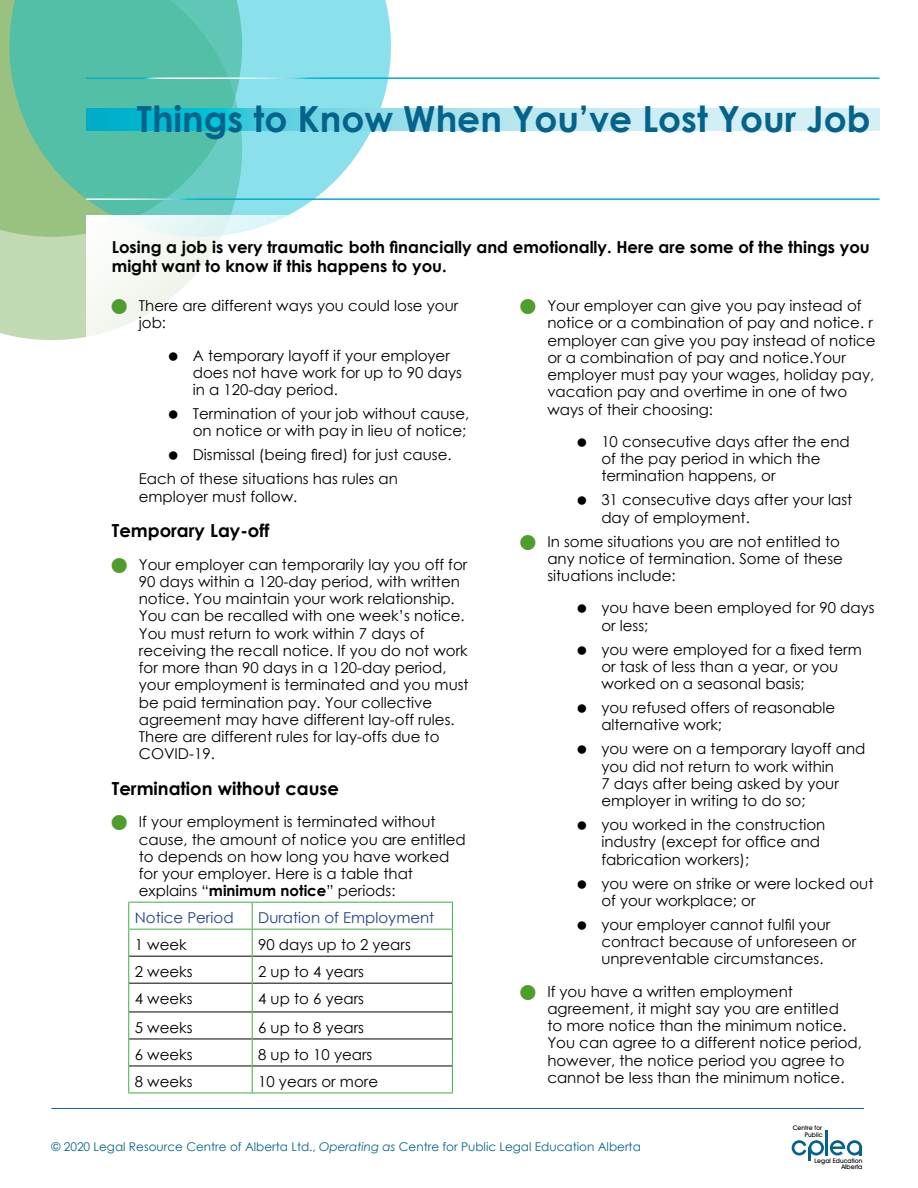
<style>
.page{position:relative;width:918px;height:1188px;background:#fff}
.page>*{position:absolute;margin:0;border:0;box-sizing:border-box;transform-origin:0 0}
.t1{font:700 36px "Century Gothic";color:#05638b}
.t2{font:700 18px "Century Gothic";color:#000}
.t3{font:700 16.5px/19px "Century Gothic";color:#000}
.t4{font:15px/17.2px "Century Gothic";color:#000}
.t5{font:15px "Century Gothic";color:#24408e}
.t6{font:12px "Century Gothic";color:#05638b}
.t7{font:700 6.45px/6.6px "Decker";color:#040503;text-align:right}
.s1{color:#4e9d2d}
.s2{font-weight:700}
.s3{font-style:italic}
</style>
<div class="page">
<svg style="left:0;top:0;width:86px;height:340px;background:#bbd5aa"></svg>
<svg style="left:9px;top:0;width:382px;height:237px;background:#76cebf"></svg>
<svg style="left:86px;top:108px;width:794px;height:22px;background:#8cdce8"></svg>
<div style="left:86px;top:215px;width:378px;height:220px;background:#fff"></div>
<hr style="left:86px;top:198px;width:794px;height:2px;background:#fff">
<hr style="left:86px;top:77px;width:794px;height:2px;background:#fff">
<hr style="left:826px;top:1130px;width:2px;height:26px;background:#05638b">
<svg style="left:830px;top:1140px;width:32px;height:16px"></svg>
<svg style="left:792px;top:1140px;width:32px;height:21px"></svg>
<hr style="left:51px;top:1108px;width:813px;height:1px;background:#05638b">
<hr style="left:128px;top:902px;width:124px;height:1px;background:#40ad48">
<hr style="left:252px;top:902px;width:201px;height:1px;background:#40ad48">
<hr style="left:128px;top:929px;width:124px;height:1px;background:#40ad48">
<hr style="left:252px;top:929px;width:201px;height:1px;background:#40ad48">
<hr style="left:129px;top:956px;width:123px;height:1px;background:#000">
<hr style="left:253px;top:956px;width:199px;height:1px;background:#000">
<hr style="left:129px;top:983px;width:123px;height:1px;background:#000">
<hr style="left:253px;top:983px;width:199px;height:1px;background:#000">
<hr style="left:129px;top:1012px;width:123px;height:1px;background:#000">
<hr style="left:253px;top:1012px;width:199px;height:1px;background:#000">
<hr style="left:129px;top:1039px;width:123px;height:1px;background:#000">
<hr style="left:253px;top:1039px;width:199px;height:1px;background:#000">
<hr style="left:129px;top:1066px;width:123px;height:1px;background:#000">
<hr style="left:253px;top:1066px;width:199px;height:1px;background:#000">
<hr style="left:128px;top:1093px;width:124px;height:1px;background:#40ad48">
<hr style="left:252px;top:1093px;width:201px;height:1px;background:#40ad48">
<svg style="left:128px;top:903px;width:1px;height:190px"></svg>
<svg style="left:252px;top:903px;width:1px;height:190px"></svg>
<svg style="left:452px;top:903px;width:1px;height:190px"></svg>
<p class="t1" style="left:137px;top:91px;width:735px">Things to Know When You’ve Lost Your Job</p>
<p class="t3" style="left:112px;top:237px;width:760px">Losing a job is very traumatic both financially and emotionally. Here are some of the things you might want to know if this happens to you.</p>
<p class="t4" style="left:139px;top:297px;width:321px;text-indent:-27px"><span class="s1">■</span> There are different ways you could lose your job:</p>
<p class="t4" style="left:193px;top:346px;width:271px">A temporary layoff if your employer does not have work for up to 90 days in a 120-day period.</p>
<p class="t4" style="left:193px;top:405px;width:278px">Termination of your job without cause, on notice or with pay in lieu of notice;</p>
<p class="t4" style="left:193px;top:446px;width:260px">Dismissal (being fired) for just cause.</p>
<p class="t4" style="left:139px;top:470px;width:261px">Each of these situations has rules an employer must follow.</p>
<p class="t2" style="left:112px;top:517px;width:159px">Temporary Lay-off</p>
<p class="t4" style="left:139px;top:555px;width:331px;text-indent:-27px"><span class="s1">■</span> Your employer can temporarily lay you off for 90 days within a 120-day period, with written notice. You maintain your work relationship.<br>You can be recalled with one week’s notice.<br>You must return to work within 7 days of receiving the recall notice. If you do not work for more than 90 days in a 120-day period, your employment is terminated and you must be paid termination pay. Your collective agreement may have different lay-off rules.<br>There are different rules for lay-offs due to COVID-19.</p>
<p class="t2" style="left:112px;top:775px;width:229px">Termination without cause</p>
<p class="t4" style="left:139px;top:813px;width:329px;text-indent:-27px"><span class="s1">■</span> If your employment is terminated without cause, the amount of notice you are entitled to depends on how long you have worked for your employer. Here is a table that explains “<span class="s2">minimum notice</span>” periods:</p>
<p class="t4" style="left:547px;top:297px;width:330px;text-indent:-27px"><span class="s1">■</span> Your employer can give you pay instead of notice or a combination of pay and notice. r employer can give you pay instead of notice or a combination of pay and notice.Your employer must pay your wages, holiday pay, vacation pay and overtime in one of two ways of their choosing:</p>
<p class="t4" style="left:601px;top:433px;width:250px">10 consecutive days after the end of the pay period in which the termination happens, or</p>
<p class="t4" style="left:601px;top:491px;width:252px">31 consecutive days after your last day of employment.</p>
<p class="t4" style="left:547px;top:532px;width:297px;text-indent:-27px"><span class="s1">■</span> In some situations you are not entitled to any notice of termination. Some of these situations include:</p>
<p class="t4" style="left:601px;top:599px;width:275px">you have been employed for 90 days or less;</p>
<p class="t4" style="left:601px;top:640px;width:262px">you were employed for a fixed term or task of less than a year, or you worked on a seasonal basis;</p>
<p class="t4" style="left:601px;top:699px;width:235px">you refused offers of reasonable alternative work;</p>
<p class="t4" style="left:601px;top:740px;width:266px">you were on a temporary layoff and you did not return to work within<br>7 days after being asked by your employer in writing to do so;</p>
<p class="t4" style="left:601px;top:816px;width:226px">you worked in the construction industry (except for office and fabrication workers);</p>
<p class="t4" style="left:601px;top:874px;width:274px">you were on strike or were locked out of your workplace; or</p>
<p class="t4" style="left:601px;top:916px;width:256px">your employer cannot fulfil your contract because of unforeseen or unpreventable circumstances.</p>
<p class="t4" style="left:547px;top:982px;width:316px;text-indent:-27px"><span class="s1">■</span> If you have a written employment agreement, it might say you are entitled<br>to more notice than the minimum notice.<br>You can agree to a different notice period, however, the notice period you agree to cannot be less than the minimum notice.</p>
<p class="t5" style="left:135px;top:907px;width:100px">Notice Period</p>
<p class="t5" style="left:258px;top:907px;width:178px">Duration of Employment</p>
<p class="t4" style="left:135px;top:936px;width:53px">1 week</p>
<p class="t4" style="left:258px;top:936px;width:154px">90 days up to 2 years</p>
<p class="t4" style="left:135px;top:963px;width:59px">2 weeks</p>
<p class="t4" style="left:258px;top:963px;width:107px">2 up to 4 years</p>
<p class="t4" style="left:135px;top:990px;width:59px">4 weeks</p>
<p class="t4" style="left:258px;top:990px;width:107px">4 up to 6 years</p>
<p class="t4" style="left:135px;top:1019px;width:59px">5 weeks</p>
<p class="t4" style="left:258px;top:1019px;width:107px">6 up to 8 years</p>
<p class="t4" style="left:135px;top:1046px;width:59px">6 weeks</p>
<p class="t4" style="left:258px;top:1046px;width:116px">8 up to 10 years</p>
<p class="t4" style="left:135px;top:1073px;width:59px">8 weeks</p>
<p class="t4" style="left:258px;top:1073px;width:121px">10 years or more</p>
<p class="t6" style="left:51px;top:1138px;width:591px">© 2020 Legal Resource Centre of Alberta Ltd., <span class="s3">Operating as</span> Centre for Public Legal Education Alberta</p>
<p class="t7" style="left:793px;top:1124px;width:31px">Centre for<br>Public</p>
<p class="t7" style="left:815px;top:1157px;width:49px">Legal Education<br>Alberta</p>
</div>
